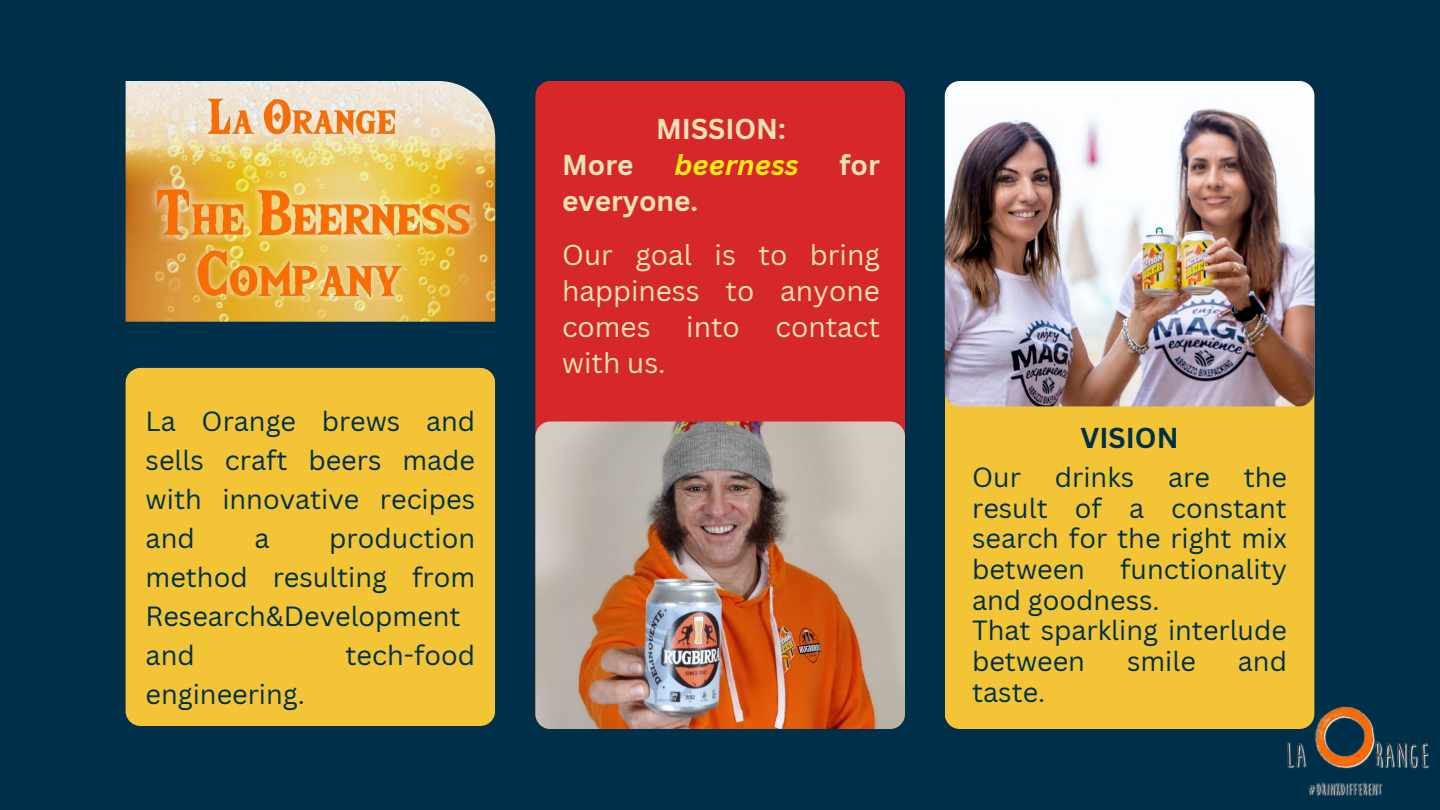
<style>
.page{position:relative;width:1440px;height:810px;background:#003049}
.page>*{position:absolute;margin:0;border:0;box-sizing:border-box;transform-origin:0 0}
.t1{font:28px/36px "Canva Sans";color:#eae2b7;text-align:justify}
.t2{font:700 28px "Canva Sans";color:#eae2b7}
.t3{font:italic 700 28px "Canva Sans";color:#fcea11}
.t4{font:700 28px "Canva Sans";color:#003049}
.t5{font:27px/39px "Canva Sans";color:#003049;text-align:justify}
</style>
<div class="page">
<div style="left:126px;top:368px;width:369px;height:358px;background:#f2c436;border-radius:15px"></div>
<div style="left:535px;top:81px;width:370px;height:648px;background:#d62828;border-radius:15px"></div>
<img style="left:535px;top:421px;width:370px;height:308px;border-radius:15px">
<div style="left:945px;top:181px;width:369px;height:548px;background:#f2c436;border-radius:15px"></div>
<img style="left:945px;top:81px;width:369px;height:325px;border-radius:15px">
<img style="left:126px;top:81px;width:369px;height:241px">
<img style="left:168px;top:89px;width:264px;height:54px">
<img style="left:125px;top:174px;width:411px;height:79px">
<img style="left:162px;top:242px;width:276px;height:65px">
<img style="left:1287px;top:680px;width:142px;height:116px">
<p class="t5" style="left:146px;top:401px;width:331px">La Orange brews and sells craft beers made with innovative recipes and</p>
<p class="t5" style="left:146px;top:518px;width:331px;text-align:left;text-indent:184px">production method resulting from<br>Research&amp;Development and</p>
<p class="t5" style="left:255px;top:518px;width:17px">a</p>
<p class="t5" style="left:346px;top:635px;width:131px">tech-food</p>
<p class="t5" style="left:146px;top:674px;width:161px">engineering.</p>
<p class="t2" style="left:656px;top:109px;width:131px">MISSION:</p>
<p class="t2" style="left:562px;top:145px;width:73px">More</p>
<p class="t3" style="left:674px;top:145px;width:126px">beerness</p>
<p class="t2" style="left:840px;top:145px;width:42px">for</p>
<p class="t2" style="left:562px;top:181px;width:138px">everyone.</p>
<p class="t1" style="left:562px;top:236px;width:319px">Our goal is to bring happiness to anyone comes</p>
<p class="t1" style="left:686px;top:308px;width:55px">into</p>
<p class="t1" style="left:776px;top:308px;width:106px">contact</p>
<p class="t1" style="left:562px;top:344px;width:105px">with us.</p>
<p class="t4" style="left:1081px;top:418px;width:100px">VISION</p>
<p class="t5" style="left:972px;top:461px;width:316px;line-height:30.7px;text-indent:272px">the result of a constant search for the right mix between</p>
<p class="t5" style="left:972px;top:457px;width:50px">Our</p>
<p class="t5" style="left:1055px;top:457px;width:81px">drinks</p>
<p class="t5" style="left:1168px;top:457px;width:43px">are</p>
<p class="t5" style="left:972px;top:553px;width:316px;line-height:30.7px;text-align:left;text-indent:148px">functionality and goodness.<br>That sparkling interlude between</p>
<p class="t5" style="left:1127px;top:641px;width:70px">smile</p>
<p class="t5" style="left:1238px;top:641px;width:51px">and</p>
<p class="t5" style="left:972px;top:672px;width:75px">taste.</p>
</div>
